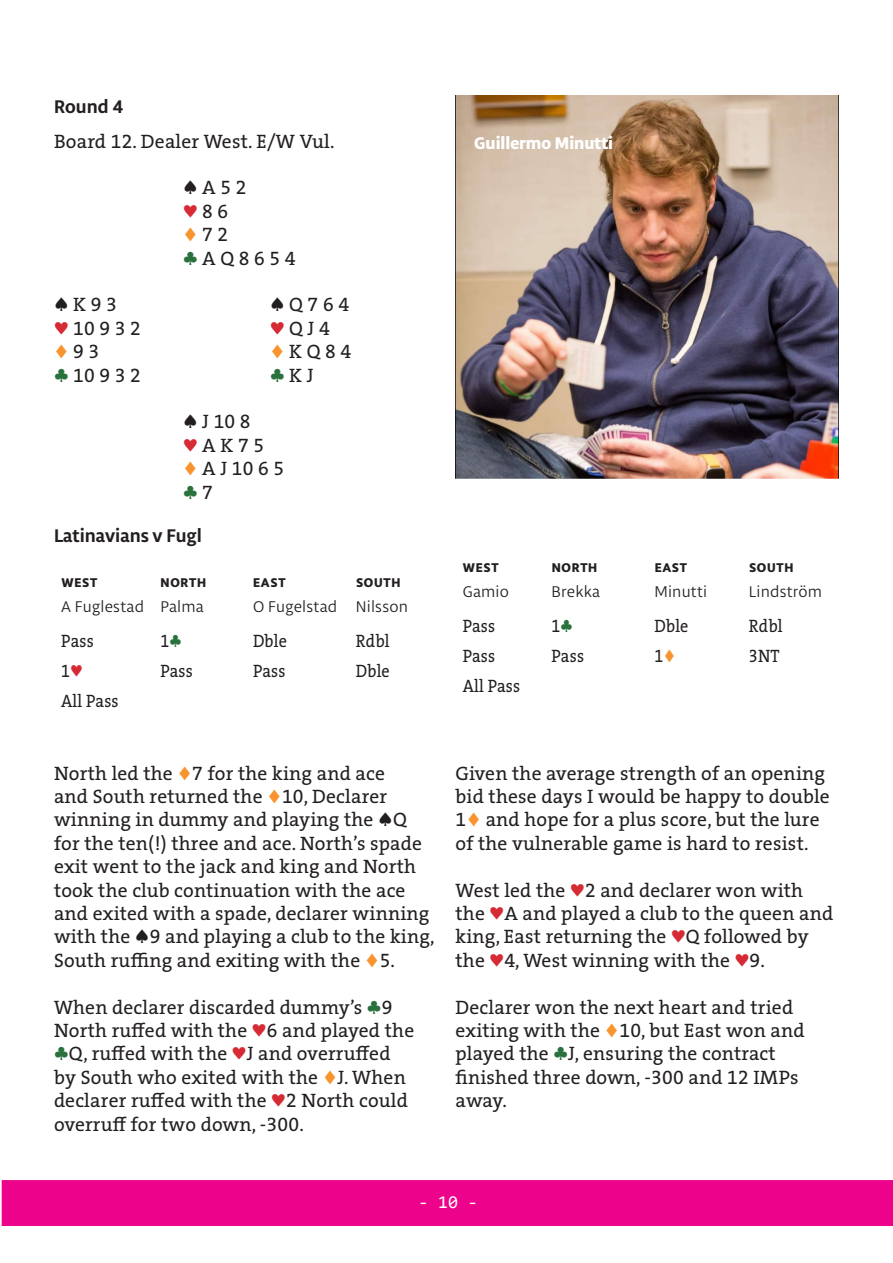
<style>
.page{position:relative;width:893px;height:1263px;background:#fff}
.page>*{position:absolute;margin:0;border:0;box-sizing:border-box;transform-origin:0 0}
.BRØD{font:19.5px/23.4px "The Serif HP5 Plain";letter-spacing:.01em;color:#231f20}
.FORDELING_RUBRIK{font:700 19.5px "Libertad";color:#231f20}
.BRØD-2{font:19.5px "The Serif HP5 Plain";color:#29723e}
.VNØS_RESULTAT{font:18px "The Serif HP5 Plain";letter-spacing:.01em;color:#231f20;scale:.9 1}
.t1{font:800 18px "Libertad";color:#fff}
.t2{font:18px "Consolas";color:#fff}
.VNØS_NAVN{font:16.5px "Libertad";letter-spacing:.01em;color:#231f20}
.t3{font:800 13.5px "Libertad";letter-spacing:.055em;color:#231f20}
.s1{color:#d62b35}
.s2{color:#f7942e}
.s3{color:#29723e}
.s4{color:#231f20}
</style>
<div class="page">
<div style="left:2px;top:1180px;width:891px;height:46px;background:#ed028c"></div>
<img style="left:455px;top:96px;width:384px;height:383px">
<p class="FORDELING_RUBRIK" style="left:54px;top:93px;width:71px">Round 4</p>
<p class="BRØD" style="left:54px;top:129px;width:282px">Board 12. Dealer West. E/W Vul.</p>
<p class="BRØD" style="left:183px;top:176px;width:65px">♠ A 5 2</p>
<p class="BRØD" style="left:183px;top:200px;width:47px"><span class="s1">♥</span> 8 6</p>
<p class="BRØD" style="left:183px;top:223px;width:47px"><span class="s2">♦</span> 7 2</p>
<p class="BRØD" style="left:183px;top:246px;width:114px"><span class="s3">♣</span> A Q 8 6 5 4</p>
<p class="BRØD" style="left:54px;top:293px;width:64px">♠ K 9 3</p>
<p class="BRØD" style="left:270px;top:293px;width:81px">♠ Q 7 6 4</p>
<p class="BRØD" style="left:54px;top:317px;width:89px"><span class="s1">♥</span> 10 9 3 2</p>
<p class="BRØD" style="left:270px;top:317px;width:61px"><span class="s1">♥</span> Q J 4</p>
<p class="BRØD" style="left:54px;top:340px;width:47px"><span class="s2">♦</span> 9 3</p>
<p class="BRØD" style="left:270px;top:340px;width:83px"><span class="s2">♦</span> K Q 8 4</p>
<p class="BRØD" style="left:54px;top:363px;width:89px"><span class="s3">♣</span> 10 9 3 2</p>
<p class="BRØD" style="left:270px;top:363px;width:45px"><span class="s3">♣</span> K J</p>
<p class="BRØD" style="left:183px;top:410px;width:69px">♠ J 10 8</p>
<p class="BRØD" style="left:183px;top:434px;width:83px"><span class="s1">♥</span> A K 7 5</p>
<p class="BRØD" style="left:183px;top:457px;width:103px"><span class="s2">♦</span> A J 10 6 5</p>
<p class="BRØD-2" style="left:183px;top:479px;width:31px">♣ <span class="s4">7</span></p>
<p class="FORDELING_RUBRIK" style="left:54px;top:522px;width:149px">Latinavians v Fugl</p>
<p class="t3" style="left:61px;top:573px;width:37px">WEST</p>
<p class="t3" style="left:161px;top:573px;width:47px">NORTH</p>
<p class="t3" style="left:253px;top:573px;width:34px">EAST</p>
<p class="t3" style="left:356px;top:573px;width:46px">SOUTH</p>
<p class="VNØS_NAVN" style="left:61px;top:597px;width:84px">A Fuglestad</p>
<p class="VNØS_NAVN" style="left:160px;top:597px;width:45px">Palma</p>
<p class="VNØS_NAVN" style="left:253px;top:597px;width:86px">O Fugelstad</p>
<p class="VNØS_NAVN" style="left:356px;top:597px;width:54px">Nilsson</p>
<p class="VNØS_RESULTAT" style="left:61px;top:629px;width:38px">Pass</p>
<p class="VNØS_RESULTAT" style="left:160px;top:629px;width:25px">1<span class="s3">♣</span></p>
<p class="VNØS_RESULTAT" style="left:253px;top:629px;width:39px">Dble</p>
<p class="VNØS_RESULTAT" style="left:356px;top:629px;width:39px">Rdbl</p>
<p class="VNØS_RESULTAT" style="left:61px;top:659px;width:25px">1<span class="s1">♥</span></p>
<p class="VNØS_RESULTAT" style="left:160px;top:659px;width:38px">Pass</p>
<p class="VNØS_RESULTAT" style="left:253px;top:659px;width:38px">Pass</p>
<p class="VNØS_RESULTAT" style="left:356px;top:659px;width:39px">Dble</p>
<p class="VNØS_RESULTAT" style="left:61px;top:690px;width:65px">All Pass</p>
<p class="t1" style="left:474px;top:130px;width:140px">Guillermo Minutti</p>
<p class="t3" style="left:463px;top:558px;width:37px">WEST</p>
<p class="t3" style="left:552px;top:558px;width:47px">NORTH</p>
<p class="t3" style="left:655px;top:558px;width:34px">EAST</p>
<p class="t3" style="left:749px;top:558px;width:46px">SOUTH</p>
<p class="VNØS_NAVN" style="left:463px;top:582px;width:48px">Gamio</p>
<p class="VNØS_NAVN" style="left:552px;top:582px;width:50px">Brekka</p>
<p class="VNØS_NAVN" style="left:654px;top:582px;width:54px">Minutti</p>
<p class="VNØS_NAVN" style="left:749px;top:582px;width:75px">Lindström</p>
<p class="VNØS_RESULTAT" style="left:463px;top:614px;width:38px">Pass</p>
<p class="VNØS_RESULTAT" style="left:552px;top:614px;width:25px">1<span class="s3">♣</span></p>
<p class="VNØS_RESULTAT" style="left:654px;top:614px;width:39px">Dble</p>
<p class="VNØS_RESULTAT" style="left:749px;top:614px;width:39px">Rdbl</p>
<p class="VNØS_RESULTAT" style="left:463px;top:644px;width:38px">Pass</p>
<p class="VNØS_RESULTAT" style="left:552px;top:644px;width:38px">Pass</p>
<p class="VNØS_RESULTAT" style="left:654px;top:644px;width:25px">1<span class="s2">♦</span></p>
<p class="VNØS_RESULTAT" style="left:749px;top:644px;width:35px">3NT</p>
<p class="VNØS_RESULTAT" style="left:463px;top:674px;width:65px">All Pass</p>
<p class="BRØD" style="left:54px;top:761px;width:382px">North led the <span class="s2">♦</span>7 for the king and ace<br>and South returned the <span class="s2">♦</span>10, Declarer winning in dummy and playing the ♠Q for the ten(!) three and ace. North’s spade exit went to the jack and king and North took the club continuation with the ace and exited with a spade, declarer winning with the ♠9 and playing a club to the king, South ruffing and exiting with the <span class="s2">♦</span>5.</p>
<p class="BRØD" style="left:54px;top:995px;width:362px">When declarer discarded dummy’s <span class="s3">♣</span>9<br>North ruffed with the <span class="s1">♥</span>6 and played the <span class="s3">♣</span>Q, ruffed with the <span class="s1">♥</span>J and overruffed by South who exited with the <span class="s2">♦</span>J. When declarer ruffed with the <span class="s1">♥</span>2 North could overruff for two down, -300.</p>
<p class="BRØD" style="left:455px;top:761px;width:376px">Given the average strength of an opening bid these days I would be happy to double 1<span class="s2">♦</span> and hope for a plus score, but the lure of the vulnerable game is hard to resist.</p>
<p class="BRØD" style="left:455px;top:878px;width:379px">West led the <span class="s1">♥</span>2 and declarer won with the <span class="s1">♥</span>A and played a club to the queen and king, East returning the <span class="s1">♥</span>Q followed by the <span class="s1">♥</span>4, West winning with the <span class="s1">♥</span>9.</p>
<p class="BRØD" style="left:455px;top:995px;width:351px">Declarer won the next heart and tried exiting with the <span class="s2">♦</span>10, but East won and played the <span class="s3">♣</span>J, ensuring the contract finished three down, -300 and 12 IMPs away.</p>
<p class="t2" style="left:418px;top:1189px;width:61px">- 10 -</p>
</div>
